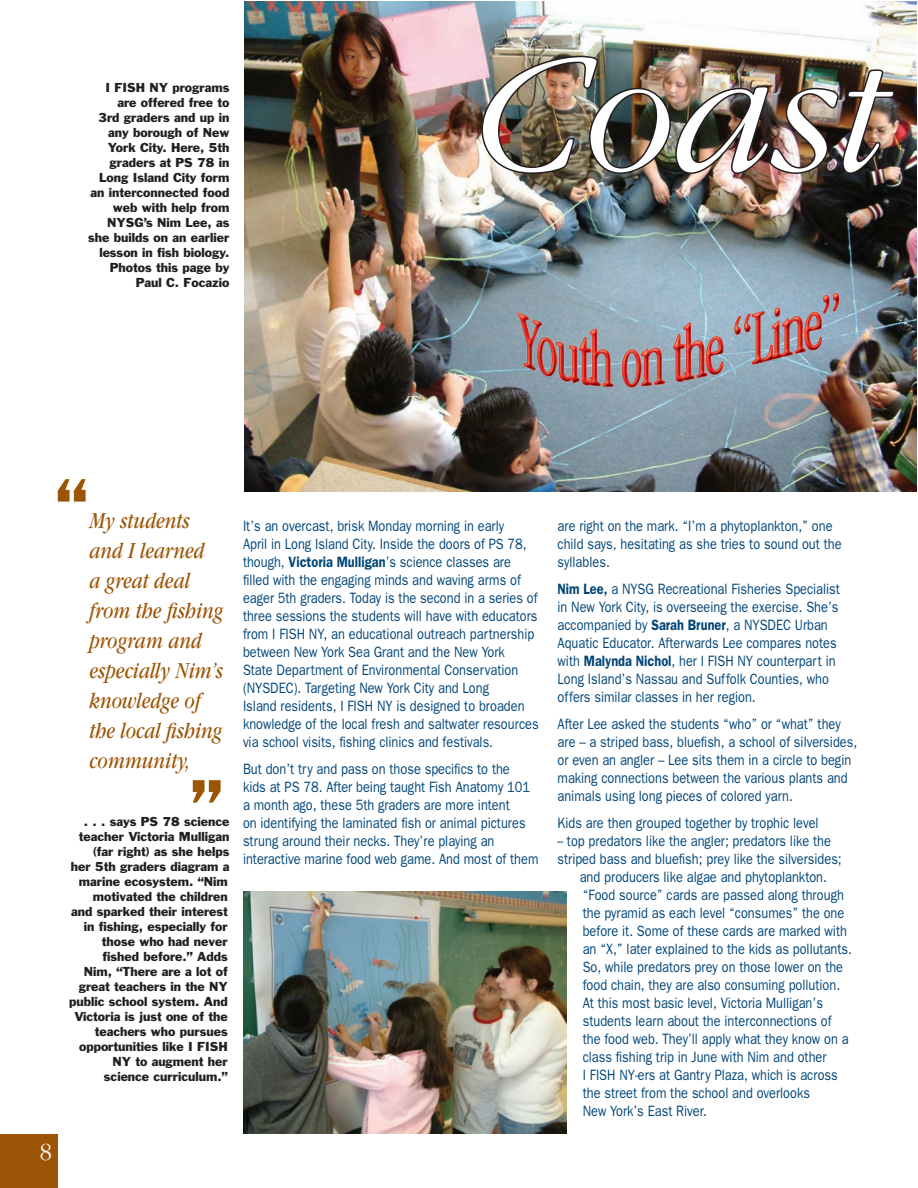
<style>
.page{position:relative;width:918px;height:1188px;background:#fff}
.page>*{position:absolute;margin:0;border:0;box-sizing:border-box;transform-origin:0 0}
.Sidebar_1615{font:italic 300 177px "Garamond";color:#fff}
.t1{font:60px "Franklin Gothic";color:#9c5506}
.body_text_540{font:300 25.5px "Garamond";color:#fff;scale:.9 1}
.t2{font:italic 24px/30px "Garamond";color:#9c5506;scale:.8 1}
.body_text_1615{font:15px/18px "Franklin Gothic";color:#004577;scale:.85 1}
.t3{font:12px/15px "Franklin Gothic";color:#231f20;text-align:right}
.s1{font-weight:600}
</style>
<div class="page">
<img style="left:244px;top:1px;width:673px;height:491px">
<div style="left:0;top:1134px;width:57px;height:54px;background:#9c5506"></div>
<img style="left:480px;top:54px;width:417px;height:121px">
<img style="left:243px;top:891px;width:324px;height:243px">
<img style="left:508px;top:290px;width:352px;height:102px">
<p class="t3" style="left:88px;top:80px;width:143px">I FISH NY programs are offered free to<br>3rd graders and up in any borough of New<br>York City. Here, 5th graders at PS 78 in<br>Long Island City form an interconnected food web with help from<br>NYSG’s Nim Lee, as she builds on an earlier lesson in fish biology.</p>
<p class="t3" style="left:110px;top:260px;width:121px">Photos this page by</p>
<p class="t3" style="left:136px;top:275px;width:95px">Paul C. Focazio</p>
<p class="Sidebar_1615" style="left:462px;top:19px;width:415px">Coast</p>
<p class="t1" style="left:57px;top:464px;width:31px">“</p>
<p class="t2" style="left:89px;top:506px;width:169px">My students and I learned<br>a great deal from the fishing program and especially Nim’s knowledge of the local fishing community,</p>
<p class="t1" style="left:192px;top:765px;width:32px">”</p>
<p class="t3" style="left:69px;top:814px;width:162px">. . . says PS 78 science teacher Victoria Mulligan (far right) as she helps<br>her 5th graders diagram a marine ecosystem. “Nim motivated the children<br>and sparked their interest in fishing, especially for those who had never fished before.” Adds<br>Nim, “There are a lot of great teachers in the NY public school system. And<br>Victoria is just one of the teachers who pursues opportunities like I FISH<br>NY to augment her</p>
<p class="t3" style="left:104px;top:1069px;width:125px">science curriculum.”</p>
<p class="body_text_1615" style="left:243px;top:516px;width:349px">It’s an overcast, brisk Monday morning in early<br>April in Long Island City. Inside the doors of PS 78, though, <span class="s1">Victoria Mulligan</span>’s science classes are filled with the engaging minds and waving arms of eager 5th graders. Today is the second in a series of three sessions the students will have with educators from I FISH NY, an educational outreach partnership between New York Sea Grant and the New York<br>State Department of Environmental Conservation (NYSDEC). Targeting New York City and Long<br>Island residents, I FISH NY is designed to broaden knowledge of the local fresh and saltwater resources via school visits, fishing clinics and festivals.</p>
<p class="body_text_1615" style="left:243px;top:759px;width:349px">But don’t try and pass on those specifics to the<br>kids at PS 78. After being taught Fish Anatomy 101 a month ago, these 5th graders are more intent<br>on identifying the laminated fish or animal pictures strung around their necks. They’re playing an interactive marine food web game. And most of them</p>
<p class="body_text_540" style="left:40px;top:1138px;width:14px">8</p>
<p class="body_text_1615" style="left:558px;top:516px;width:336px">are right on the mark. “I’m a phytoplankton,” one child says, hesitating as she tries to sound out the syllables.</p>
<p class="body_text_1615" style="left:558px;top:579px;width:334px"><span class="s1">Nim Lee,</span> a NYSG Recreational Fisheries Specialist in New York City, is overseeing the exercise. She’s accompanied by <span class="s1">Sarah Bruner</span>, a NYSDEC Urban Aquatic Educator. Afterwards Lee compares notes with <span class="s1">Malynda Nichol</span>, her I FISH NY counterpart in Long Island’s Nassau and Suffolk Counties, who offers similar classes in her region.</p>
<p class="body_text_1615" style="left:558px;top:714px;width:354px">After Lee asked the students “who” or “what” they are – a striped bass, bluefish, a school of silversides, or even an angler – Lee sits them in a circle to begin making connections between the various plants and animals using long pieces of colored yarn.</p>
<p class="body_text_1615" style="left:558px;top:813px;width:309px">Kids are then grouped together by trophic level</p>
<p class="body_text_1615" style="left:558px;top:831px;width:323px">-- top predators like the angler; predators like the</p>
<p class="body_text_1615" style="left:558px;top:849px;width:336px">striped bass and bluefish; prey like the silversides;</p>
<p class="body_text_1615" style="left:580px;top:867px;width:292px">and producers like algae and phytoplankton.</p>
<p class="body_text_1615" style="left:583px;top:885px;width:309px">“Food source” cards are passed along through</p>
<p class="body_text_1615" style="left:583px;top:903px;width:309px">the pyramid as each level “consumes” the one</p>
<p class="body_text_1615" style="left:583px;top:921px;width:312px">before it. Some of these cards are marked with</p>
<p class="body_text_1615" style="left:583px;top:939px;width:318px">an “X,” later explained to the kids as pollutants.</p>
<p class="body_text_1615" style="left:583px;top:957px;width:308px">So, while predators prey on those lower on the</p>
<p class="body_text_1615" style="left:583px;top:975px;width:304px">food chain, they are also consuming pollution.</p>
<p class="body_text_1615" style="left:583px;top:993px;width:284px">At this most basic level, Victoria Mulligan’s</p>
<p class="body_text_1615" style="left:583px;top:1011px;width:294px">students learn about the interconnections of</p>
<p class="body_text_1615" style="left:583px;top:1029px;width:314px">the food web. They’ll apply what they know on a</p>
<p class="body_text_1615" style="left:583px;top:1047px;width:288px">class fishing trip in June with Nim and other</p>
<p class="body_text_1615" style="left:583px;top:1065px;width:302px">I FISH NY-ers at Gantry Plaza, which is across the street from the school and overlooks</p>
<p class="body_text_1615" style="left:583px;top:1101px;width:148px">New York’s East River.</p>
</div>
